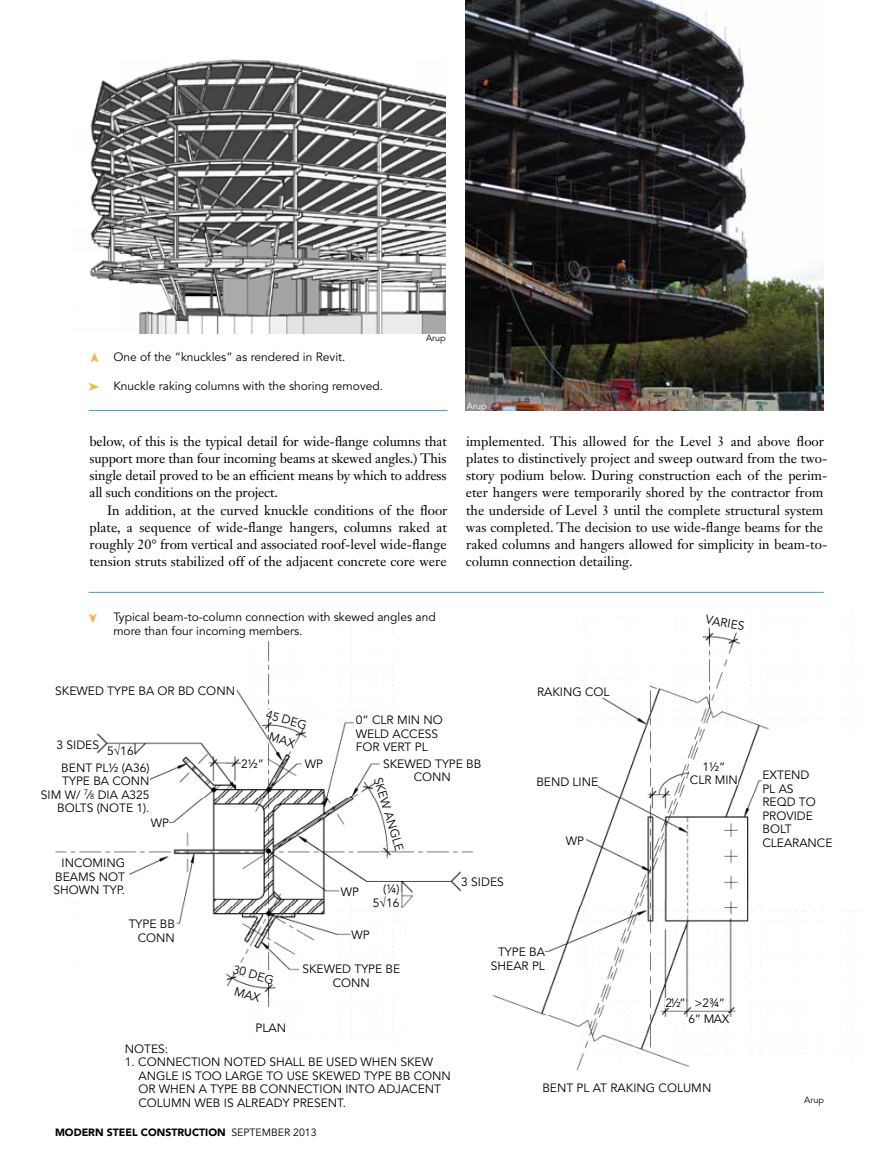
<style>
.page{position:relative;width:878px;height:1175px;background:#fff}
.page>*{position:absolute;margin:0;border:0;box-sizing:border-box;transform-origin:0 0}
.t1{font:13.5px/17.2px "Janson Text LT Std";color:#000;text-align:justify}
.t2{font:12px/13.5px "Avenir LT Std";color:#000}
.t3{font:900 10.5px "Avenir LT Std";color:#000}
.t4{font:9px "Avenir LT Std";color:#000}
.t5{font:9px "Avenir LT Std";color:#fff}
.s1{font-size:7.5px}
.s2{font-weight:400}
</style>
<div class="page">
<hr style="left:89px;top:410px;width:358px;height:1px;background:#3ea3cb">
<img style="left:465px;top:0;width:359px;height:411px">
<img style="left:89px;top:59px;width:357px;height:274px">
<img style="left:50px;top:612px;width:801px;height:459px">
<div style="left:57px;top:739px;width:42px;height:9px;background:#fff"></div>
<div style="left:382px;top:754px;width:100px;height:31px;background:#fff"></div>
<svg style="left:373px;top:776px;width:31px;height:75px"></svg>
<div style="left:304px;top:759px;width:19px;height:9px;background:#fff"></div>
<div style="left:461px;top:876px;width:43px;height:9px;background:#fff"></div>
<div style="left:341px;top:887px;width:18px;height:9px;background:#fff"></div>
<div style="left:351px;top:930px;width:19px;height:9px;background:#fff"></div>
<div style="left:299px;top:959px;width:104px;height:32px;background:#fff"></div>
<div style="left:126px;top:916px;width:49px;height:28px;background:#fff"></div>
<div style="left:140px;top:818px;width:29px;height:9px;background:#fff"></div>
<div style="left:241px;top:759px;width:23px;height:9px;background:#fff"></div>
<div style="left:107px;top:746px;width:27px;height:9px;background:#fff"></div>
<div style="left:373px;top:898px;width:26px;height:9px;background:#fff"></div>
<div style="left:51px;top:854px;width:74px;height:44px;background:#fff"></div>
<div style="left:38px;top:762px;width:112px;height:50px;background:#fff"></div>
<div style="left:55px;top:686px;width:180px;height:9px;background:#fff"></div>
<div style="left:125px;top:1043px;width:350px;height:64px;background:#fff"></div>
<div style="left:373px;top:882px;width:26px;height:13px;background:#fff"></div>
<svg style="left:265px;top:709px;width:43px;height:38px"></svg>
<svg style="left:232px;top:963px;width:43px;height:39px"></svg>
<div style="left:356px;top:715px;width:100px;height:36px;background:#fff"></div>
<div style="left:253px;top:1018px;width:35px;height:17px;background:#fff"></div>
<div style="left:566px;top:835px;width:18px;height:9px;background:#fff"></div>
<div style="left:482px;top:947px;width:63px;height:22px;background:#fff"></div>
<div style="left:536px;top:775px;width:62px;height:13px;background:#fff"></div>
<div style="left:537px;top:685px;width:72px;height:13px;background:#fff"></div>
<svg style="left:705px;top:614px;width:40px;height:16px"></svg>
<div style="left:690px;top:761px;width:47px;height:24px;background:#fff"></div>
<div style="left:762px;top:770px;width:92px;height:140px;background:#fff"></div>
<div style="left:665px;top:998px;width:20px;height:9px;background:#fff"></div>
<div style="left:694px;top:998px;width:31px;height:9px;background:#fff"></div>
<div style="left:688px;top:1013px;width:41px;height:9px;background:#fff"></div>
<hr style="left:89px;top:592px;width:734px;height:1px;background:#3ea3cb">
<svg style="left:73px;top:748px;width:8px;height:2px"></svg>
<svg style="left:89px;top:613px;width:8px;height:10px"></svg>
<p class="t2" style="left:113px;top:351px;width:234px">ONE OF THE “KNUCKLES” AS RENDERED IN REVIT.</p>
<p class="t2" style="left:113px;top:379px;width:271px">KNUCKLE RAKING COLUMNS WITH THE SHORING REMOVED.</p>
<p class="t4" style="left:426px;top:333px;width:21px">ARUP</p>
<p class="t1" style="left:89px;top:432px;width:359px">below, of this is the typical detail for wide-flange columns that support more than four incoming beams at skewed angles.) This single detail proved to be an efficient means by which to address all such conditions on the project.</p>
<p class="t1" style="left:89px;top:501px;width:359px;text-indent:18px">In addition, at the curved knuckle conditions of the floor plate, a sequence of wide-flange hangers, columns raked at roughly 20° from vertical and associated roof-level wide-flange tension struts stabilized off of the adjacent concrete core were</p>
<p class="t2" style="left:113px;top:611px;width:324px">TYPICAL BEAM-TO-COLUMN CONNECTION WITH SKEWED ANGLES AND<br>MORE THAN FOUR INCOMING MEMBERS.</p>
<p class="t5" style="left:467px;top:401px;width:21px">ARUP</p>
<p class="t1" style="left:466px;top:432px;width:363px;text-align:left">implemented. This allowed for the Level 3 and above floor plates to distinctively project and sweep outward from the two&shy;story podium below. During construction each of the perim&shy;eter hangers were temporarily shored by the contractor from the underside of Level 3 until the complete structural system was completed. The decision to use wide-flange beams for the raked columns and hangers allowed for simplicity in beam-to&shy;column connection detailing.</p>
<p class="t2" style="left:707px;top:613px;width:40px;rotate:10deg">VARIES</p>
<p class="t2" style="left:55px;top:684px;width:24px">SKEWE</p>
<p class="t2" style="left:95px;top:684px;width:141px">D TYPE BA OR BD CONN</p>
<p class="t2" style="left:57px;top:738px;width:44px">3 SIDES</p>
<p class="t2" style="left:107px;top:744px;width:28px">5√16</p>
<p class="t2" style="left:269px;top:704px;width:37px;line-height:20.9px;text-align:right;rotate:16deg">45 DEG<br>MAX</p>
<p class="t2" style="left:356px;top:713px;width:88px">0” CLR MIN NO<br>WE LD ACCESS<br>FOR VERT PL</p>
<p class="t2" style="left:537px;top:686px;width:74px">RAKING COL</p>
<p class="t2" style="left:41px;top:761px;width:110px;text-align:right">BENT PL½ (A36)<br>TYPE BA CONN<br>SIM W/ <sup>7</sup>∕<span class="s1">8</span> DIA A325<br>BOLTS (NOTE 1).</p>
<p class="t2" style="left:53px;top:856px;width:73px;text-align:center">INCOMING<br>BEAMS NOT<br>SH OWN TYP.</p>
<p class="t2" style="left:151px;top:816px;width:10px">WP</p>
<p class="t2" style="left:129px;top:917px;width:48px;text-align:right">TYPE BB<br>CONN</p>
<p class="t2" style="left:241px;top:758px;width:24px">2½”</p>
<p class="t2" style="left:236px;top:958px;width:36px;line-height:21.5px;text-align:right;rotate:16deg">30 DEG<br>MAX</p>
<p class="t2" style="left:255px;top:1021px;width:32px">PLAN</p>
<p class="t2" style="left:304px;top:758px;width:10px">WP</p>
<p class="t2" style="left:383px;top:757px;width:24px">SKEWE</p>
<p class="t2" style="left:423px;top:757px;width:60px">D TYPE BB</p>
<p class="t2" style="left:384px;top:775px;width:77px;rotate:73deg">SKEW ANG LE</p>
<p class="t2" style="left:413px;top:770px;width:39px">CONN</p>
<p class="t2" style="left:536px;top:775px;width:62px">BEND LINE</p>
<p class="t2" style="left:566px;top:834px;width:10px">WP</p>
<p class="t2" style="left:383px;top:882px;width:18px">(¼)</p>
<p class="t2" style="left:341px;top:885px;width:10px">WP</p>
<p class="t2" style="left:351px;top:928px;width:10px">WP</p>
<p class="t2" style="left:302px;top:962px;width:24px">SKEWE</p>
<p class="t2" style="left:373px;top:896px;width:28px">5√16</p>
<p class="t2" style="left:333px;top:962px;width:67px;text-indent:9px">D TYPE BE<br>CONN</p>
<p class="t2" style="left:461px;top:875px;width:44px">3 SIDES</p>
<p class="t2" style="left:491px;top:945px;width:56px;text-align:center">TYPE BA<br>SHEAR PL</p>
<p class="t2" style="left:690px;top:760px;width:49px;text-align:center">1½”<br>CLR MIN</p>
<p class="t2" style="left:762px;top:768px;width:70px">EXTE ND<br>PL AS<br>REQD TO<br>PROVIDE<br>BOLT<br>CLEARANCE</p>
<p class="t2" style="left:688px;top:995px;width:42px;line-height:15.3px;text-indent:-23px">2½” &gt;2¾”<br>6” MAX</p>
<p class="t2" style="left:125px;top:1042px;width:45px">NOTES:</p>
<p class="t2" style="left:125px;top:1055px;width:246px">1. CONNECTION NOTED SHALL BE USED WHE</p>
<p class="t2" style="left:387px;top:1055px;width:37px">N SKEW</p>
<p class="t2" style="left:138px;top:1069px;width:197px">ANG LE IS TOO LARGE TO USE SKEWE</p>
<p class="t2" style="left:352px;top:1069px;width:100px">D TYPE BB CONN</p>
<p class="t2" style="left:138px;top:1082px;width:31px">OR WHE</p>
<p class="t2" style="left:138px;top:1082px;width:301px;text-indent:48px">N A TYPE BB CONNECTION INTO ADJACENT<br>COLUMN WEB IS ALREADY PRESENT.</p>
<p class="t3" style="left:55px;top:1125px;width:263px">MODERN STEEL CONSTRUCTION <span class="s2">SEPTEMBER 2013</span></p>
<p class="t2" style="left:542px;top:1081px;width:170px">BENT PL AT RAKING COLUMN</p>
<p class="t4" style="left:804px;top:1095px;width:21px">ARUP</p>
</div>
